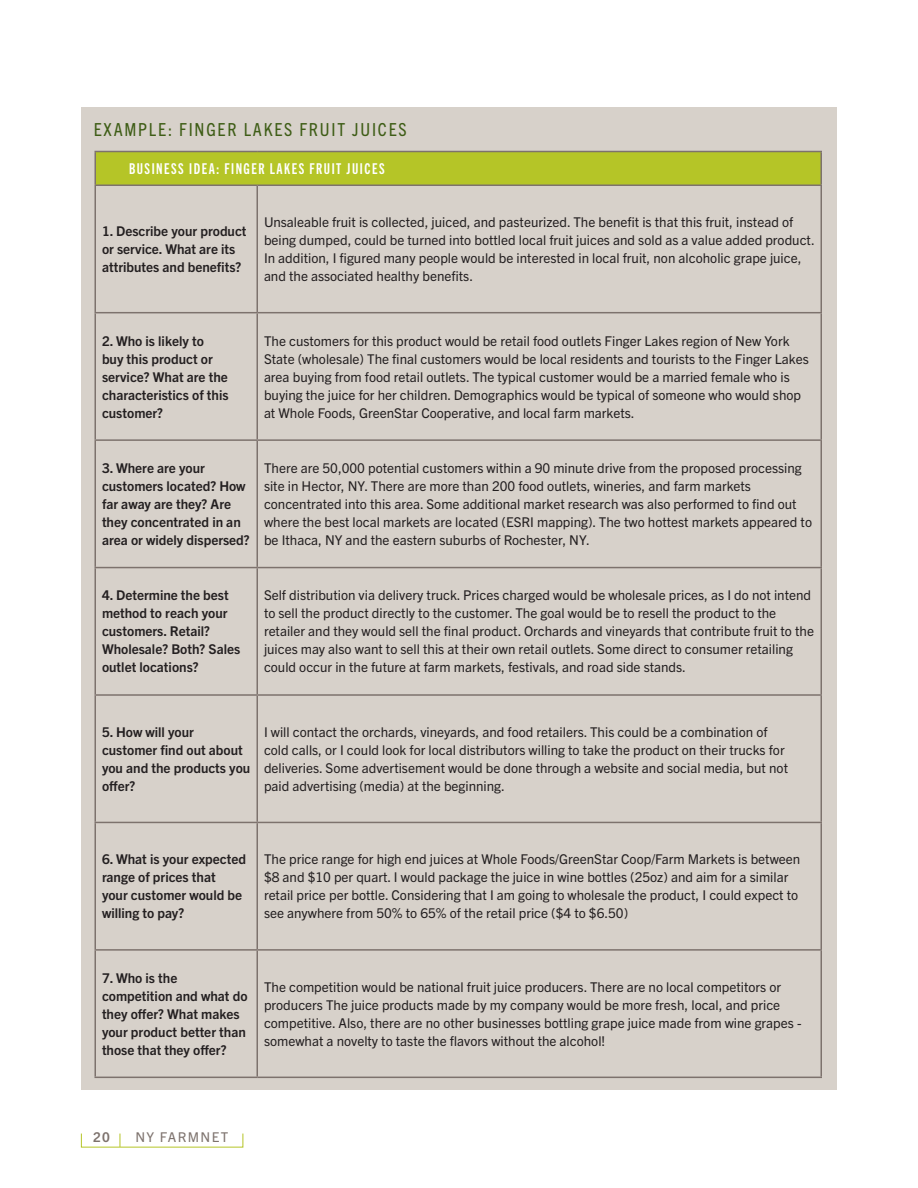
<style>
.page{position:relative;width:918px;height:1188px;background:#fff}
.page>*{position:absolute;margin:0;border:0;box-sizing:border-box;transform-origin:0 0}
.t1{font:condensed 18px "Trade Gothic Next LT Pro";letter-spacing:.1em;color:#3e5d16}
.t2{font:15px "Trade Gothic Next LT Pro Bd Cm";letter-spacing:.1em;color:#fff}
.t3{font:13.5px/18px "Trade Gothic Next LT Pro";color:#231f20}
.t4{font:700 13.5px/18px "Trade Gothic Next LT Pro";color:#231f20}
.t5{font:13.5px "Trade Gothic Next LT Pro";letter-spacing:.1em;color:#7d726d}
.t6{font:700 13.5px "Trade Gothic Next LT Pro";color:#7d726d}
</style>
<div class="page">
<svg style="left:120px;top:1134px;width:1px;height:13px"></svg>
<div style="left:81px;top:107px;width:756px;height:982px;background:#d7d1ca"></div>
<div style="left:95px;top:152px;width:726px;height:33px;background:#b5c527"></div>
<hr style="left:94px;top:151px;width:163px;height:1px;background:#7d726d">
<hr style="left:94px;top:152px;width:2px;height:32px;background:#7d726d">
<hr style="left:257px;top:151px;width:565px;height:1px;background:#7d726d">
<hr style="left:820px;top:152px;width:2px;height:32px;background:#7d726d">
<hr style="left:94px;top:184px;width:163px;height:2px;background:#7d726d">
<hr style="left:94px;top:186px;width:2px;height:126px;background:#7d726d">
<hr style="left:257px;top:184px;width:565px;height:2px;background:#7d726d">
<hr style="left:256px;top:186px;width:2px;height:126px;background:#7d726d">
<hr style="left:820px;top:186px;width:2px;height:126px;background:#7d726d">
<hr style="left:94px;top:312px;width:163px;height:1px;background:#7d726d">
<hr style="left:94px;top:313px;width:2px;height:126px;background:#7d726d">
<hr style="left:257px;top:312px;width:565px;height:1px;background:#7d726d">
<hr style="left:256px;top:313px;width:2px;height:126px;background:#7d726d">
<hr style="left:820px;top:313px;width:2px;height:126px;background:#7d726d">
<hr style="left:94px;top:439px;width:163px;height:2px;background:#7d726d">
<hr style="left:94px;top:441px;width:2px;height:126px;background:#7d726d">
<hr style="left:257px;top:439px;width:565px;height:2px;background:#7d726d">
<hr style="left:256px;top:441px;width:2px;height:126px;background:#7d726d">
<hr style="left:820px;top:441px;width:2px;height:126px;background:#7d726d">
<hr style="left:94px;top:567px;width:163px;height:1px;background:#7d726d">
<hr style="left:94px;top:568px;width:2px;height:126px;background:#7d726d">
<hr style="left:257px;top:567px;width:565px;height:1px;background:#7d726d">
<hr style="left:256px;top:568px;width:2px;height:126px;background:#7d726d">
<hr style="left:820px;top:568px;width:2px;height:126px;background:#7d726d">
<hr style="left:94px;top:694px;width:163px;height:2px;background:#7d726d">
<hr style="left:94px;top:696px;width:2px;height:126px;background:#7d726d">
<hr style="left:257px;top:694px;width:565px;height:2px;background:#7d726d">
<hr style="left:256px;top:696px;width:2px;height:126px;background:#7d726d">
<hr style="left:820px;top:696px;width:2px;height:126px;background:#7d726d">
<hr style="left:94px;top:822px;width:163px;height:1px;background:#7d726d">
<hr style="left:94px;top:823px;width:2px;height:126px;background:#7d726d">
<hr style="left:257px;top:822px;width:565px;height:1px;background:#7d726d">
<hr style="left:256px;top:823px;width:2px;height:126px;background:#7d726d">
<hr style="left:820px;top:823px;width:2px;height:126px;background:#7d726d">
<hr style="left:94px;top:949px;width:163px;height:2px;background:#7d726d">
<hr style="left:94px;top:951px;width:2px;height:126px;background:#7d726d">
<hr style="left:257px;top:949px;width:565px;height:2px;background:#7d726d">
<hr style="left:256px;top:951px;width:2px;height:126px;background:#7d726d">
<hr style="left:820px;top:951px;width:2px;height:126px;background:#7d726d">
<hr style="left:94px;top:1077px;width:163px;height:1px;background:#7d726d">
<hr style="left:257px;top:1077px;width:565px;height:1px;background:#7d726d">
<h4 class="t1" style="left:94px;top:117px;width:314px">EXAMPLE: FINGER LAKES FRUIT JUICES</h4>
<p class="t2" style="left:129px;top:159px;width:257px">BUSINESS IDEA: FINGER LAKES FRUIT JUICES</p>
<p class="t4" style="left:102px;top:221px;width:146px">1. Describe your product or service. What are its attributes and benefts?</p>
<p class="t3" style="left:264px;top:212px;width:552px">Unsaleable fruit is collected, juiced, and pasteurized. The beneft is that this fruit, instead of being dumped, could be turned into bottled local fruit juices and sold as a value added product.<br>In addition, I fgured many people would be interested in local fruit, non alcoholic grape juice, and the associated healthy benefts.</p>
<p class="t4" style="left:102px;top:331px;width:103px">2. Who is likely to</p>
<p class="t3" style="left:264px;top:331px;width:527px">The customers for this product would be retail food outlets Finger Lakes region of New York</p>
<p class="t4" style="left:102px;top:349px;width:112px">buy this product or</p>
<p class="t3" style="left:264px;top:349px;width:546px">State (wholesale) The fnal customers would be local residents and tourists to the Finger Lakes</p>
<p class="t4" style="left:102px;top:367px;width:127px">service? What are the</p>
<p class="t3" style="left:264px;top:367px;width:527px">area buying from food retail outlets. The typical customer would be a married female who is</p>
<p class="t4" style="left:102px;top:385px;width:128px">characteristics of this</p>
<p class="t3" style="left:264px;top:385px;width:539px">buying the juice for her children. Demographics would be typical of someone who would shop</p>
<p class="t4" style="left:102px;top:403px;width:63px">customer?</p>
<p class="t3" style="left:264px;top:403px;width:372px">at Whole Foods, GreenStar Cooperative, and local farm markets.</p>
<p class="t4" style="left:102px;top:458px;width:104px">3. Where are your</p>
<p class="t3" style="left:264px;top:458px;width:539px">There are 50,000 potential customers within a 90 minute drive from the proposed processing</p>
<p class="t4" style="left:102px;top:476px;width:145px">customers located? How</p>
<p class="t3" style="left:264px;top:476px;width:489px">site in Hector, NY. There are more than 200 food outlets, wineries, and farm markets</p>
<p class="t4" style="left:102px;top:494px;width:131px">far away are they? Are</p>
<p class="t3" style="left:264px;top:494px;width:534px">concentrated into this area. Some additional market research was also performed to fnd out</p>
<p class="t4" style="left:102px;top:512px;width:140px">they concentrated in an</p>
<p class="t3" style="left:264px;top:512px;width:550px">where the best local markets are located (ESRI mapping). The two hottest markets appeared to</p>
<p class="t4" style="left:102px;top:530px;width:149px">area or widely dispersed?</p>
<p class="t3" style="left:264px;top:530px;width:327px">be Ithaca, NY and the eastern suburbs of Rochester, NY.</p>
<p class="t4" style="left:102px;top:586px;width:128px">4. Determine the best</p>
<p class="t3" style="left:264px;top:586px;width:549px">Self distribution via delivery truck. Prices charged would be wholesale prices, as I do not intend</p>
<p class="t4" style="left:102px;top:604px;width:127px">method to reach your</p>
<p class="t3" style="left:264px;top:604px;width:514px">to sell the product directly to the customer. The goal would be to resell the product to the</p>
<p class="t4" style="left:102px;top:622px;width:110px">customers. Retail?</p>
<p class="t3" style="left:264px;top:622px;width:552px">retailer and they would sell the fnal product. Orchards and vineyards that contribute fruit to the</p>
<p class="t4" style="left:102px;top:640px;width:140px">Wholesale? Both? Sales</p>
<p class="t3" style="left:264px;top:640px;width:530px">juices may also want to sell this at their own retail outlets. Some direct to consumer retailing</p>
<p class="t4" style="left:102px;top:658px;width:98px">outlet locations?</p>
<p class="t3" style="left:264px;top:658px;width:424px">could occur in the future at farm markets, festivals, and road side stands.</p>
<p class="t4" style="left:102px;top:722px;width:93px">5. How will your</p>
<p class="t3" style="left:264px;top:722px;width:505px">I will contact the orchards, vineyards, and food retailers. This could be a combination of</p>
<p class="t4" style="left:102px;top:740px;width:142px">customer fnd out about</p>
<p class="t3" style="left:264px;top:740px;width:522px">cold calls, or I could look for local distributors willing to take the product on their trucks for</p>
<p class="t4" style="left:102px;top:758px;width:150px">you and the products you</p>
<p class="t3" style="left:264px;top:758px;width:526px">deliveries. Some advertisement would be done through a website and social media, but not</p>
<p class="t4" style="left:102px;top:776px;width:35px">ofer?</p>
<p class="t3" style="left:264px;top:776px;width:243px">paid advertising (media) at the beginning.</p>
<p class="t4" style="left:102px;top:849px;width:146px">6. What is your expected</p>
<p class="t3" style="left:264px;top:849px;width:538px">The price range for high end juices at Whole Foods/GreenStar Coop/Farm Markets is between</p>
<p class="t4" style="left:102px;top:867px;width:115px">range of prices that</p>
<p class="t3" style="left:264px;top:867px;width:526px">$8 and $10 per quart. I would package the juice in wine bottles (25oz) and aim for a similar</p>
<p class="t4" style="left:102px;top:885px;width:142px">your customer would be</p>
<p class="t3" style="left:264px;top:885px;width:536px">retail price per bottle. Considering that I am going to wholesale the product, I could expect to</p>
<p class="t4" style="left:102px;top:903px;width:84px">willing to pay?</p>
<p class="t3" style="left:264px;top:903px;width:366px">see anywhere from 50% to 65% of the retail price ($4 to $6.50)</p>
<p class="t4" style="left:102px;top:968px;width:147px">7. Who is the competition and what do they ofer? What makes your product better than those that they ofer?</p>
<p class="t3" style="left:264px;top:977px;width:539px">The competition would be national fruit juice producers. There are no local competitors or producers The juice products made by my company would be more fresh, local, and price competitive. Also, there are no other businesses bottling grape juice made from wine grapes - somewhat a novelty to taste the favors without the alcohol!</p>
<p class="t6" style="left:93px;top:1128px;width:18px">20</p>
<p class="t5" style="left:135px;top:1128px;width:94px">NY FARMNET</p>
</div>
